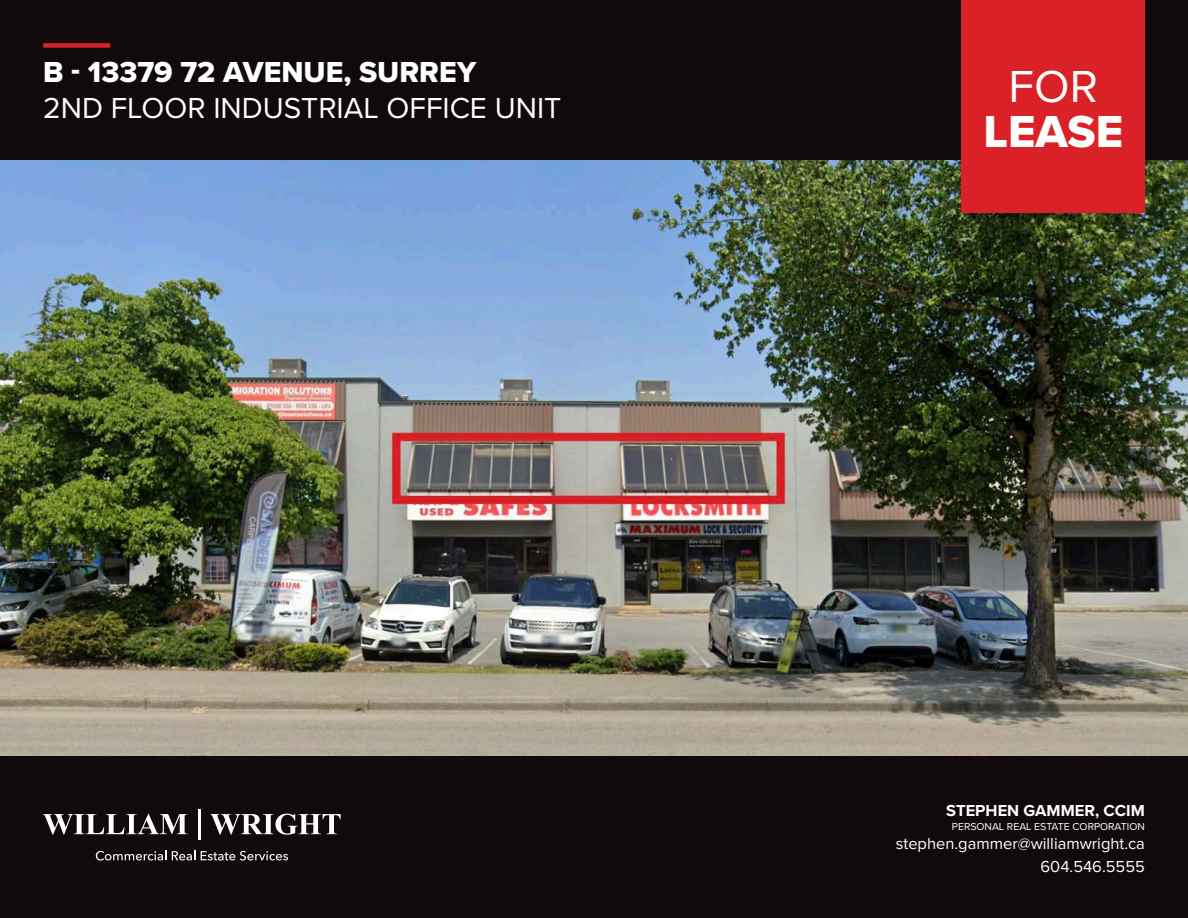
<style>
.page{position:relative;width:1188px;height:918px;background:#fff}
.page>*{position:absolute;margin:0;border:0;box-sizing:border-box;transform-origin:0 0}
.Street_Title{font:46.5px "Proxima Nova Extrabld";color:#fff}
.Street_Title-2{font:46.5px "Proxima Nova";color:#fff}
.Street_Title-3{font:30px "Proxima Nova";color:#fff}
.Street_Title-4{font:30px "Proxima Nova Extrabld";color:#fff}
.Front_Page_Contact_Light{font:16.5px "Proxima Nova";color:#fff}
.Front_Page_Contact_Light-2{font:700 16.5px "Proxima Nova";color:#fff}
.Front_Page_Contact_Light-3{font:10.5px "Proxima Nova";color:#fff}
</style>
<div class="page">
<img style="left:0;top:160px;width:1188px;height:597px">
<div style="left:0;top:0;width:1188px;height:160px;background:#110a0c"></div>
<div style="left:0;top:757px;width:1188px;height:161px;background:#110a0c"></div>
<svg style="left:43px;top:814px;width:144px;height:21px"></svg>
<svg style="left:210px;top:814px;width:131px;height:21px"></svg>
<hr style="left:199px;top:809px;width:2px;height:30px;background:#fff">
<svg style="left:96px;top:850px;width:70px;height:11px"></svg>
<svg style="left:172px;top:850px;width:23px;height:10px"></svg>
<svg style="left:201px;top:851px;width:87px;height:10px"></svg>
<div style="left:962px;top:0;width:183px;height:213px;background:#da2128"></div>
<div style="left:43px;top:43px;width:67px;height:5px;background:#da2128"></div>
<p class="Street_Title-4" style="left:43px;top:50px;width:435px">B - 13379 72 AVENUE, SURREY</p>
<p class="Street_Title-3" style="left:43px;top:90px;width:520px">2ND FLOOR INDUSTRIAL OFFICE UNIT</p>
<p class="Street_Title-2" style="left:1009px;top:59px;width:91px">FOR</p>
<p class="Street_Title" style="left:983px;top:97px;width:141px">LEASE</p>
<p class="Front_Page_Contact_Light-2" style="left:946px;top:801px;width:200px">STEPHEN GAMMER, CCIM</p>
<p class="Front_Page_Contact_Light-3" style="left:952px;top:820px;width:194px">PERSONAL REAL ESTATE CORPORATION</p>
<p class="Front_Page_Contact_Light" style="left:896px;top:834px;width:251px">stephen.gammer@williamwright.ca</p>
<p class="Front_Page_Contact_Light" style="left:1041px;top:856px;width:106px">604.546.5555</p>
</div>
